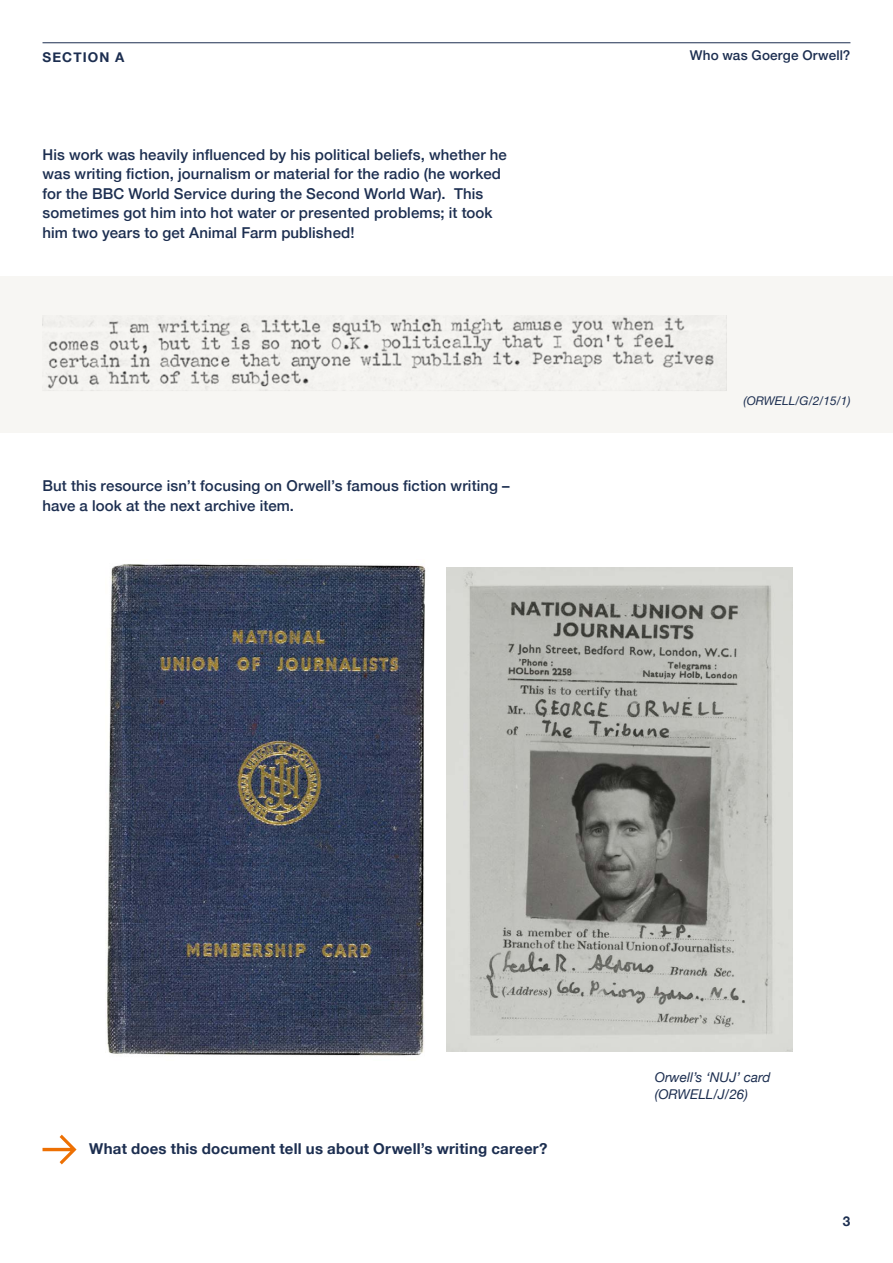
<style>
.page{position:relative;width:893px;height:1263px;background:#fff}
.page>*{position:absolute;margin:0;border:0;box-sizing:border-box;transform-origin:0 0}
.t1{font:500 15px/19.5px "Helvetica Neue";letter-spacing:.01em;color:#1c2e50}
.t2{font:700 15px "Helvetica Neue";letter-spacing:.015em;color:#1c2e50}
.t3{font:italic 13.5px/16.5px "Helvetica Neue";color:#1c2e50}
.t4{font:500 13.5px "Helvetica Neue";letter-spacing:.015em;color:#1c2e50}
.t5{font:700 13.5px "Helvetica Neue";letter-spacing:.08em;color:#1c2e50}
.t6{font:italic 12px "Helvetica Neue";color:#1c2e50}
</style>
<div class="page">
<div style="left:0;top:277px;width:893px;height:156px;background:#f7f6f3"></div>
<hr style="left:43px;top:42px;width:807px;height:1px;background:#1c2e50">
<img style="left:43px;top:316px;width:684px;height:75px">
<img style="left:107px;top:564px;width:319px;height:492px">
<img style="left:446px;top:568px;width:346px;height:483px">
<svg style="left:43px;top:1135px;width:34px;height:29px"></svg>
<p class="t5" style="left:43px;top:47px;width:83px">SECTION A</p>
<p class="t1" style="left:43px;top:143px;width:466px">His work was heavily influenced by his political beliefs, whether he was writing fiction, journalism or material for the radio (he worked for the BBC World Service during the Second World War). This sometimes got him into hot water or presented problems; it took him two years to get Animal Farm published!</p>
<p class="t1" style="left:43px;top:475px;width:469px">But this resource isn’t focusing on Orwell’s famous fiction writing – have a look at the next archive item.</p>
<p class="t4" style="left:690px;top:44px;width:162px">Who was Goerge Orwell?</p>
<p class="t6" style="left:743px;top:392px;width:108px">(ORWELL/G/2/15/1)</p>
<p class="t2" style="left:89px;top:1137px;width:460px">What does this document tell us about Orwell’s writing career?</p>
<p class="t3" style="left:655px;top:1070px;width:117px">Orwell’s ‘NUJ’ card (ORWELL/J/26)</p>
<p class="t5" style="left:843px;top:1210px;width:9px">3</p>
</div>
